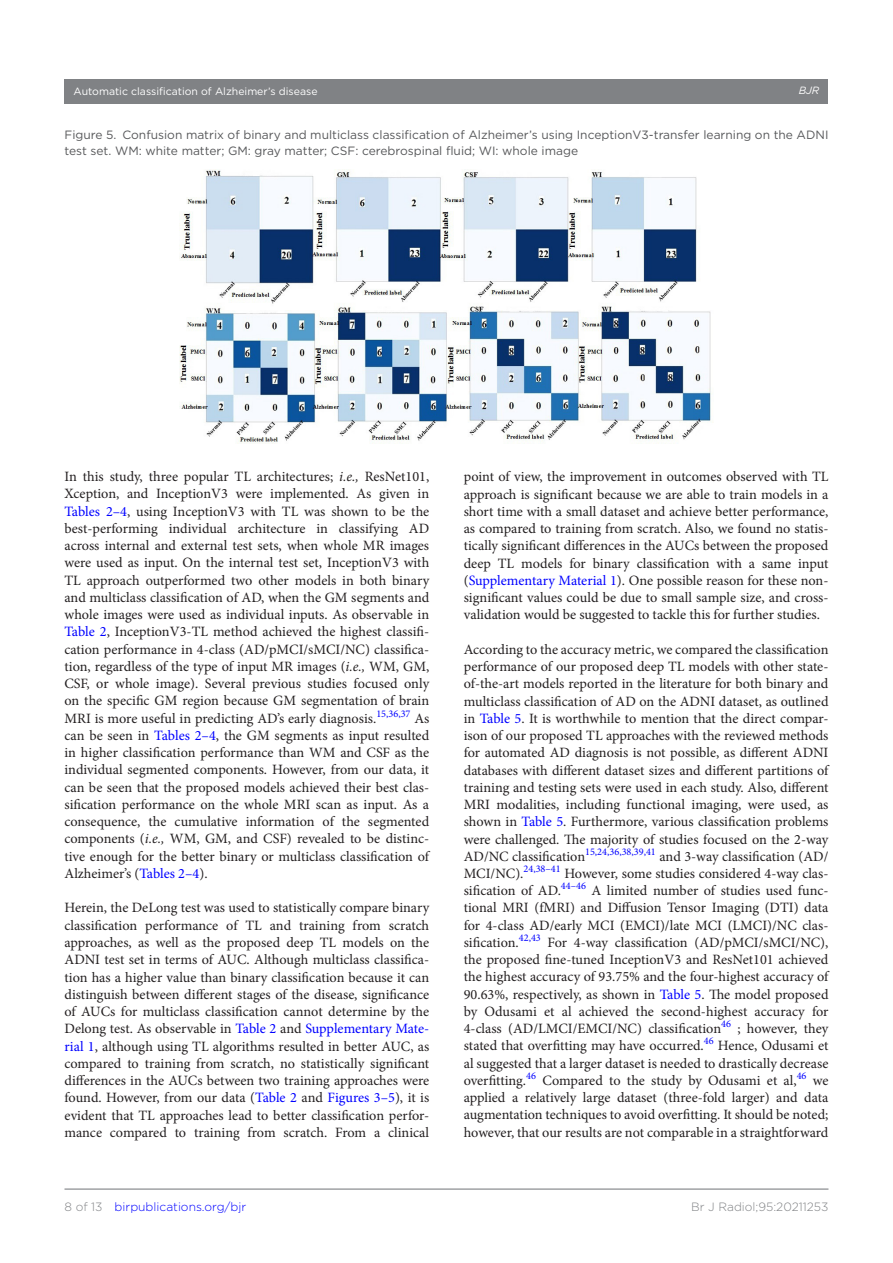
<style>
.page{position:relative;width:893px;height:1263px;background:#fff}
.page>*{position:absolute;margin:0;border:0;box-sizing:border-box;transform-origin:0 0}
.t1{font:14.25px/17.2px "Minion Pro";color:#231f20;text-align:justify}
.t2{font:12px/16.5px "Gotham";color:#57585a}
.t3{font:300 12px "Gotham";color:#00f}
.t4{font:300 12px "Gotham";color:#808285}
.t5{font:10.5px "Gotham";color:#fff}
.t6{font:italic 10.5px "Gotham";color:#fff}
.s1{font-style:italic}
.s2{color:#00f}
.s3{color:#808285}
</style>
<div class="page">
<div style="left:64px;top:79px;width:764px;height:24px;background:#808285"></div>
<hr style="left:64px;top:1188px;width:764px;height:2px;background:#808285">
<img style="left:179px;top:169px;width:534px;height:275px">
<p class="t5" style="left:74px;top:85px;width:246px">Automatic classification of Alzheimer’s disease</p>
<p class="t6" style="left:799px;top:85px;width:22px">BJR</p>
<p class="t2" style="left:64px;top:126px;width:765px">Figure 5. Confusion matrix of binary and multiclass classification of Alzheimer’s using InceptionV3-transfer learning on the ADNI test set. WM: white matter; GM: gray matter; CSF: cerebrospinal fluid; WI: whole image</p>
<p class="t1" style="left:64px;top:468px;width:366px">In this study, three popular TL architectures; <span class="s1">i.e.,</span> ResNet101, Xception, and InceptionV3 were implemented. As given in <span class="s2">Tables 2–4</span>, using InceptionV3 with TL was shown to be the best-performing individual architecture in classifying AD across internal and external test sets, when whole MR images were used as input. On the internal test set, InceptionV3 with TL approach outperformed two other models in both binary and multiclass classification of AD, when the GM segments and whole images were used as individual inputs. As observable in <span class="s2">Table 2</span>, InceptionV3-TL method achieved the highest classifi&shy;cation performance in 4-class (AD/pMCI/sMCI/NC) classifica&shy;tion, regardless of the type of input MR images (<span class="s1">i.e.,</span> WM, GM, CSF, or whole image). Several previous studies focused only on the specific GM region because GM segmentation of brain MRI is more useful in predicting AD’s early diagnosis.<sup>15,36,37</sup> As can be seen in <span class="s2">Tables 2–4</span>, the GM segments as input resulted in higher classification performance than WM and CSF as the individual segmented components. However, from our data, it can be seen that the proposed models achieved their best clas&shy;sification performance on the whole MRI scan as input. As a consequence, the cumulative information of the segmented components (<span class="s1">i.e.,</span> WM, GM, and CSF) revealed to be distinc&shy;tive enough for the better binary or multiclass classification of Alzheimer’s (<span class="s2">Tables 2–4</span>).</p>
<p class="t1" style="left:64px;top:899px;width:366px">Herein, the DeLong test was used to statistically compare binary classification performance of TL and training from scratch approaches, as well as the proposed deep TL models on the ADNI test set in terms of AUC. Although multiclass classifica&shy;tion has a higher value than binary classification because it can distinguish between different stages of the disease, significance of AUCs for multiclass classification cannot determine by the Delong test. As observable in <span class="s2">Table 2</span> and <span class="s2">Supplementary Mate&shy;rial 1</span>, although using TL algorithms resulted in better AUC, as compared to training from scratch, no statistically significant differences in the AUCs between two training approaches were found. However, from our data (<span class="s2">Table 2</span> and <span class="s2">Figures 3–5</span>), it is evident that TL approaches lead to better classification perfor&shy;mance compared to training from scratch. From a clinical</p>
<p class="t3" style="left:64px;top:1199px;width:183px"><span class="s3">8 of 13</span> birpublications.org/bjr</p>
<p class="t1" style="left:464px;top:468px;width:366px">point of view, the improvement in outcomes observed with TL approach is significant because we are able to train models in a short time with a small dataset and achieve better performance, as compared to training from scratch. Also, we found no statis&shy;tically significant differences in the AUCs between the proposed deep TL models for binary classification with a same input (<span class="s2">Supplementary Material 1</span>). One possible reason for these non&shy;significant values could be due to small sample size, and cross&shy;validation would be suggested to tackle this for further studies.</p>
<p class="t1" style="left:464px;top:641px;width:366px">According to the accuracy metric, we compared the classification performance of our proposed deep TL models with other state&shy;of-the-art models reported in the literature for both binary and multiclass classification of AD on the ADNI dataset, as outlined in <span class="s2">Table 5</span>. It is worthwhile to mention that the direct compar&shy;ison of our proposed TL approaches with the reviewed methods for automated AD diagnosis is not possible, as different ADNI databases with different dataset sizes and different partitions of training and testing sets were used in each study. Also, different MRI modalities, including functional imaging, were used, as shown in <span class="s2">Table 5</span>. Furthermore, various classification problems were challenged. The majority of studies focused on the 2-way AD/NC classification<sup>15,24,36,38,39,41</sup> and 3-way classification (AD/ MCI/NC).<sup>24,38–41</sup> However, some studies considered 4-way clas&shy;sification of AD.<sup>44–46</sup> A limited number of studies used func&shy;tional MRI (fMRI) and Diffusion Tensor Imaging (DTI) data for 4-class AD/early MCI (EMCI)/late MCI (LMCI)/NC clas&shy;sification.<sup>42,43</sup> For 4-way classification (AD/pMCI/sMCI/NC), the proposed fine-tuned InceptionV3 and ResNet101 achieved the highest accuracy of 93.75% and the four-highest accuracy of 90.63%, respectively, as shown in <span class="s2">Table 5</span>. The model proposed by Odusami et al achieved the second-highest accuracy for 4-class (AD/LMCI/EMCI/NC) classification<sup>46</sup> ; however, they stated that overfitting may have occurred.<sup>46</sup> Hence, Odusami et al suggested that a larger dataset is needed to drastically decrease overfitting.<sup>46</sup> Compared to the study by Odusami et al,<sup>46</sup> we applied a relatively large dataset (three-fold larger) and data augmentation techniques to avoid overfitting. It should be noted; however, that our results are not comparable in a straightforward</p>
<p class="t4" style="left:691px;top:1199px;width:139px">Br J Radiol;95:20211253</p>
</div>
